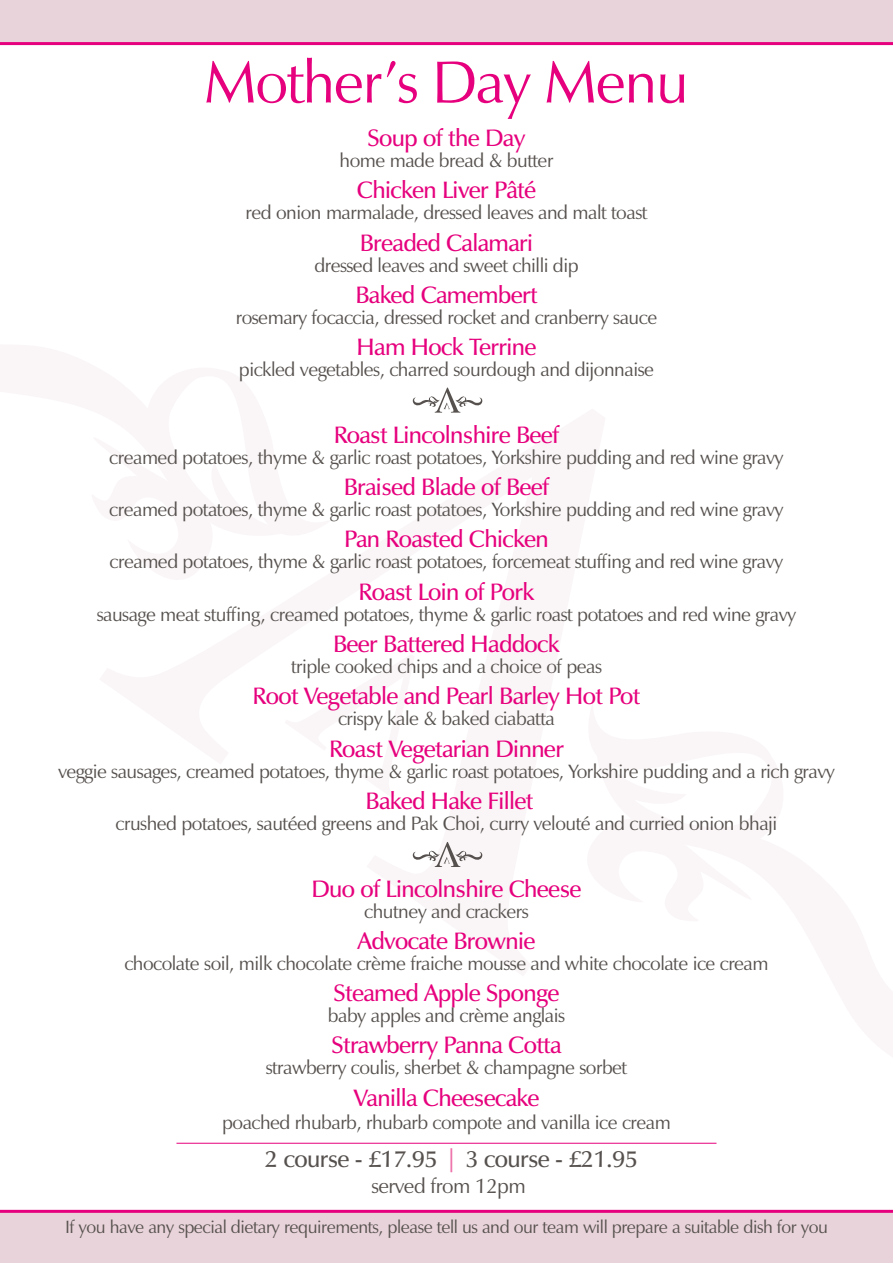
<style>
.page{position:relative;width:893px;height:1263px;background:#fff}
.page>*{position:absolute;margin:0;border:0;box-sizing:border-box;transform-origin:0 0}
.t1{font:60px "Zapf Humanist 601 BT";letter-spacing:-.025em;color:#e6007d}
.t2{font:600 24px "Zapf Humanist 601 BT";letter-spacing:-.025em;color:#e6007d}
.t3{font:600 24px "Zapf Humanist 601 BT";letter-spacing:-.025em;color:#56514e}
.t4{font:21px "Zapf Humanist 601 BT";letter-spacing:-.025em;color:#56514e}
.t5{font:19.5px "Zapf Humanist 601 BT";letter-spacing:-.025em;color:#56514e}
.t6{font:18px "Zapf Humanist 601 BT";letter-spacing:-.025em;color:#56514e}
.s1{font-family:"Helvetica Neue";font-weight:400;color:#ed6ea7}
</style>
<div class="page">
<div style="left:0;top:0;width:893px;height:45px;background:#e8d3da"></div>
<div style="left:0;top:1212px;width:893px;height:51px;background:#e8d3da"></div>
<hr style="left:0;top:42px;width:893px;height:3px;background:#e6007d">
<hr style="left:0;top:1210px;width:893px;height:3px;background:#e6007d">
<hr style="left:176px;top:1143px;width:540px;height:1px;background:#e6007d">
<svg style="left:413px;top:388px;width:69px;height:25px"></svg>
<svg style="left:413px;top:842px;width:69px;height:25px"></svg>
<h1 class="t1" style="left:204px;top:45px;width:486px">Mother’s Day Menu</h1>
<p class="t2" style="left:368px;top:123px;width:159px">Soup of the Day</p>
<p class="t5" style="left:340px;top:148px;width:215px">home made bread &amp; butter</p>
<p class="t2" style="left:357px;top:175px;width:181px">Chicken Liver Pâté</p>
<p class="t5" style="left:246px;top:201px;width:403px">red onion marmalade, dressed leaves and malt toast</p>
<p class="t2" style="left:360px;top:228px;width:175px">Breaded Calamari</p>
<p class="t5" style="left:314px;top:253px;width:266px">dressed leaves and sweet chilli dip</p>
<p class="t2" style="left:355px;top:280px;width:184px">Baked Camembert</p>
<p class="t5" style="left:236px;top:305px;width:423px">rosemary focaccia, dressed rocket and cranberry sauce</p>
<p class="t2" style="left:357px;top:332px;width:181px">Ham Hock Terrine</p>
<p class="t5" style="left:239px;top:357px;width:417px">pickled vegetables, charred sourdough and dijonnaise</p>
<p class="t2" style="left:334px;top:420px;width:227px">Roast Lincolnshire Beef</p>
<p class="t5" style="left:109px;top:445px;width:676px">creamed potatoes, thyme &amp; garlic roast potatoes, Yorkshire pudding and red wine gravy</p>
<p class="t2" style="left:344px;top:472px;width:207px">Braised Blade of Beef</p>
<p class="t5" style="left:109px;top:497px;width:676px">creamed potatoes, thyme &amp; garlic roast potatoes, Yorkshire pudding and red wine gravy</p>
<p class="t2" style="left:344px;top:524px;width:206px">Pan Roasted Chicken</p>
<p class="t5" style="left:110px;top:550px;width:675px">creamed potatoes, thyme &amp; garlic roast potatoes, forcemeat stuffing and red wine gravy</p>
<p class="t2" style="left:359px;top:577px;width:177px">Roast Loin of Pork</p>
<p class="t5" style="left:97px;top:602px;width:701px">sausage meat stuffing, creamed potatoes, thyme &amp; garlic roast potatoes and red wine gravy</p>
<p class="t2" style="left:333px;top:629px;width:228px">Beer Battered Haddock</p>
<p class="t5" style="left:291px;top:654px;width:312px">triple cooked chips and a choice of peas</p>
<p class="t2" style="left:253px;top:681px;width:389px">Root Vegetable and Pearl Barley Hot Pot</p>
<p class="t5" style="left:338px;top:706px;width:218px">crispy kale &amp; baked ciabatta</p>
<p class="t2" style="left:329px;top:733px;width:236px">Roast Vegetarian Dinner</p>
<p class="t5" style="left:58px;top:759px;width:778px">veggie sausages, creamed potatoes, thyme &amp; garlic roast potatoes, Yorkshire pudding and a rich gravy</p>
<p class="t2" style="left:366px;top:786px;width:169px">Baked Hake Fillet</p>
<p class="t5" style="left:116px;top:811px;width:663px">crushed potatoes, sautéed greens and Pak Choi, curry velouté and curried onion bhaji</p>
<p class="t2" style="left:312px;top:873px;width:271px">Duo of Lincolnshire Cheese</p>
<p class="t5" style="left:364px;top:899px;width:166px">chutney and crackers</p>
<p class="t2" style="left:358px;top:926px;width:179px">Advocate Brownie</p>
<p class="t5" style="left:124px;top:951px;width:646px">chocolate soil, milk chocolate crème fraiche mousse and white chocolate ice cream</p>
<p class="t2" style="left:334px;top:978px;width:227px">Steamed Apple Sponge</p>
<p class="t5" style="left:328px;top:1003px;width:239px">baby apples and crème anglais</p>
<p class="t2" style="left:331px;top:1030px;width:232px">Strawberry Panna Cotta</p>
<p class="t5" style="left:266px;top:1055px;width:363px">strawberry coulis, sherbet &amp; champagne sorbet</p>
<p class="t2" style="left:353px;top:1082px;width:187px">Vanilla Cheesecake</p>
<p class="t5" style="left:222px;top:1110px;width:450px">poached rhubarb, rhubarb compote and vanilla ice cream</p>
<p class="t3" style="left:265px;top:1144px;width:374px">2 course - £17.95 <span class="s1">|</span> 3 course - £21.95</p>
<p class="t4" style="left:371px;top:1172px;width:156px">served from 12pm</p>
<p class="t6" style="left:65px;top:1216px;width:764px">If you have any special dietary requirements, please tell us and our team will prepare a suitable dish for you</p>
</div>
